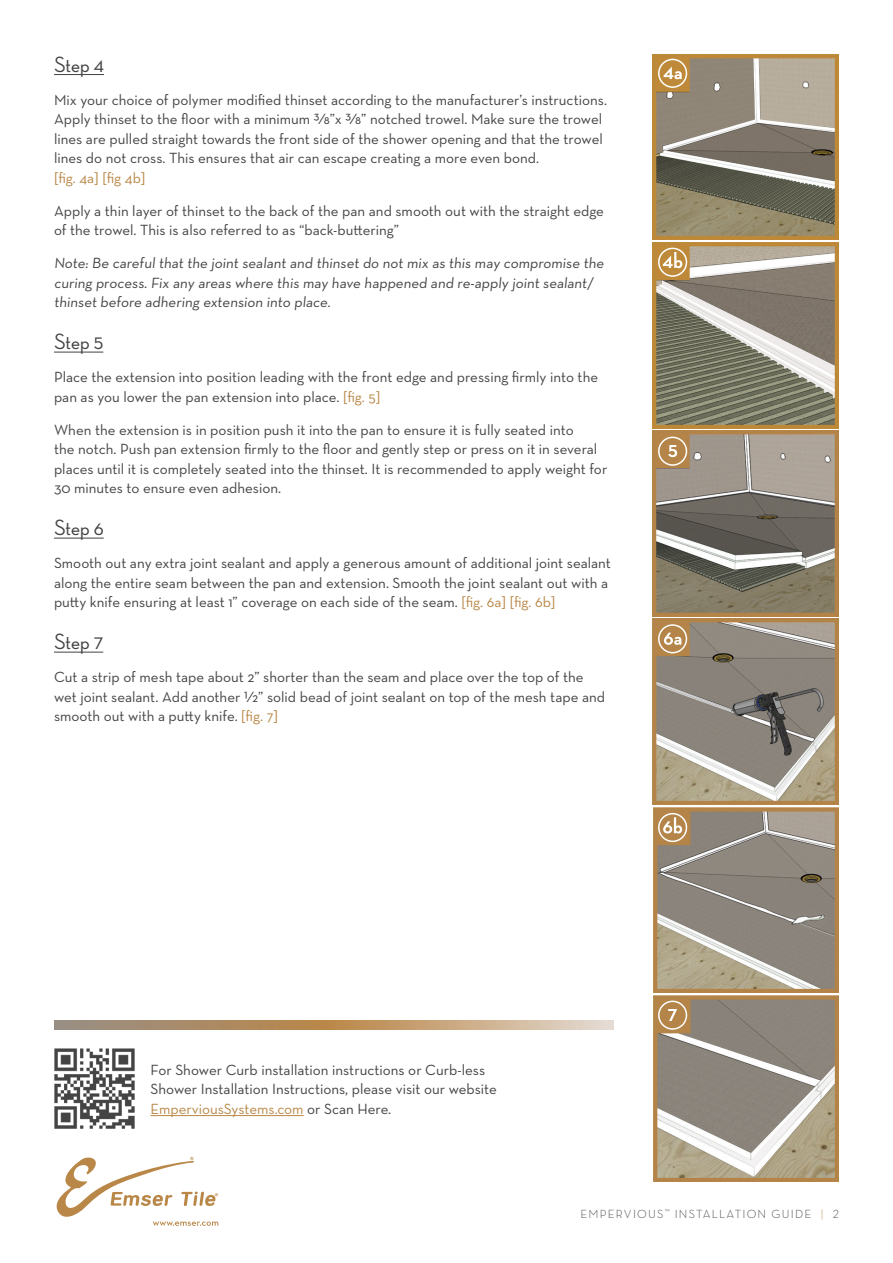
<style>
.page{position:relative;width:893px;height:1263px;background:#fff}
.page>*{position:absolute;margin:0;border:0;box-sizing:border-box;transform-origin:0 0}
.t1{font:500 22.5px "Neutra Disp";letter-spacing:-.005em;color:#434343}
.t2{font:15px/19.5px "Neutraface Text";color:#434343}
.t3{font:300 12px "Neutraface Text";letter-spacing:.1em;color:#434343}
.s1{color:#b98747}
</style>
<div class="page">
<hr style="left:54px;top:74px;width:50px;height:1px;background:#434343">
<hr style="left:54px;top:352px;width:49px;height:1px;background:#434343">
<hr style="left:54px;top:538px;width:50px;height:1px;background:#434343">
<hr style="left:54px;top:652px;width:49px;height:1px;background:#434343">
<svg style="left:56px;top:1156px;width:162px;height:70px"></svg>
<hr style="left:151px;top:1115px;width:153px;height:1px;background:#b98747">
<svg style="left:54px;top:1020px;width:559px;height:9px;background:#bc9d7a"></svg>
<img style="left:54px;top:1048px;width:81px;height:81px">
<img style="left:653px;top:619px;width:186px;height:186px">
<svg style="left:664px;top:633px;width:17px;height:12px"></svg>
<div style="left:658px;top:624px;width:29px;height:29px;border:2px solid #fff;border-radius:50%"></div>
<img style="left:653px;top:807px;width:186px;height:186px">
<svg style="left:663px;top:817px;width:19px;height:16px"></svg>
<div style="left:658px;top:813px;width:29px;height:29px;border:2px solid #fff;border-radius:50%"></div>
<img style="left:653px;top:995px;width:186px;height:186px">
<svg style="left:668px;top:1009px;width:9px;height:12px"></svg>
<div style="left:658px;top:1000px;width:29px;height:30px;border:2px solid #fff;border-radius:50%"></div>
<img style="left:653px;top:430px;width:186px;height:186px">
<svg style="left:668px;top:445px;width:9px;height:12px"></svg>
<div style="left:658px;top:437px;width:29px;height:29px;border:2px solid #fff;border-radius:50%"></div>
<img style="left:653px;top:54px;width:186px;height:186px">
<svg style="left:664px;top:67px;width:18px;height:12px"></svg>
<div style="left:658px;top:59px;width:29px;height:29px;border:2px solid #fff;border-radius:50%"></div>
<img style="left:653px;top:242px;width:186px;height:186px">
<svg style="left:663px;top:252px;width:19px;height:16px"></svg>
<div style="left:658px;top:248px;width:29px;height:29px;border:2px solid #fff;border-radius:50%"></div>
<p class="t1" style="left:54px;top:52px;width:51px">Step 4</p>
<p class="t2" style="left:54px;top:89px;width:554px">Mix your choice of polymer modified thinset according to the manufacturer’s instructions.<br>Apply thinset to the floor with a minimum 3/8”x 3/8” notched trowel. Make sure the trowel lines are pulled straight towards the front side of the shower opening and that the trowel lines do not cross. This ensures that air can escape creating a more even bond.<br><span class="s1">[fig. 4a] [fig 4b]</span></p>
<p class="t2" style="left:54px;top:200px;width:551px">Apply a thin layer of thinset to the back of the pan and smooth out with the straight edge of the trowel. This is also referred to as “back-buttering”</p>
<p class="t2" style="left:54px;top:253px;width:553px">Note: Be careful that the joint sealant and thinset do not mix as this may compromise the curing process. Fix any areas where this may have happened and re-apply joint sealant/ thinset before adhering extension into place.</p>
<p class="t1" style="left:54px;top:329px;width:51px">Step 5</p>
<p class="t2" style="left:54px;top:367px;width:546px">Place the extension into position leading with the front edge and pressing firmly into the pan as you lower the pan extension into place. <span class="s1">[fig. 5]</span></p>
<p class="t2" style="left:54px;top:419px;width:555px">When the extension is in position push it into the pan to ensure it is fully seated into<br>the notch. Push pan extension firmly to the floor and gently step or press on it in several places until it is completely seated into the thinset. It is recommended to apply weight for 30 minutes to ensure even adhesion.</p>
<p class="t1" style="left:54px;top:515px;width:51px">Step 6</p>
<p class="t2" style="left:54px;top:553px;width:558px">Smooth out any extra joint sealant and apply a generous amount of additional joint sealant along the entire seam between the pan and extension. Smooth the joint sealant out with a putty knife ensuring at least 1” coverage on each side of the seam. <span class="s1">[fig. 6a] [fig. 6b]</span></p>
<p class="t1" style="left:54px;top:629px;width:51px">Step 7</p>
<p class="t2" style="left:54px;top:667px;width:553px">Cut a strip of mesh tape about 2” shorter than the seam and place over the top of the wet joint sealant. Add another 1/2” solid bead of joint sealant on top of the mesh tape and smooth out with a putty knife. <span class="s1">[fig. 7]</span></p>
<p class="t2" style="left:151px;top:1059px;width:348px">For Shower Curb installation instructions or Curb-less<br>Shower Installation Instructions, please visit our website<br><span class="s1">EmperviousSystems.com</span> or Scan Here.</p>
<p class="t3" style="left:580px;top:1207px;width:260px">EMPERVIOUS<sup>™</sup> INSTALLATION GUIDE <span class="s1">|</span> 2</p>
</div>
